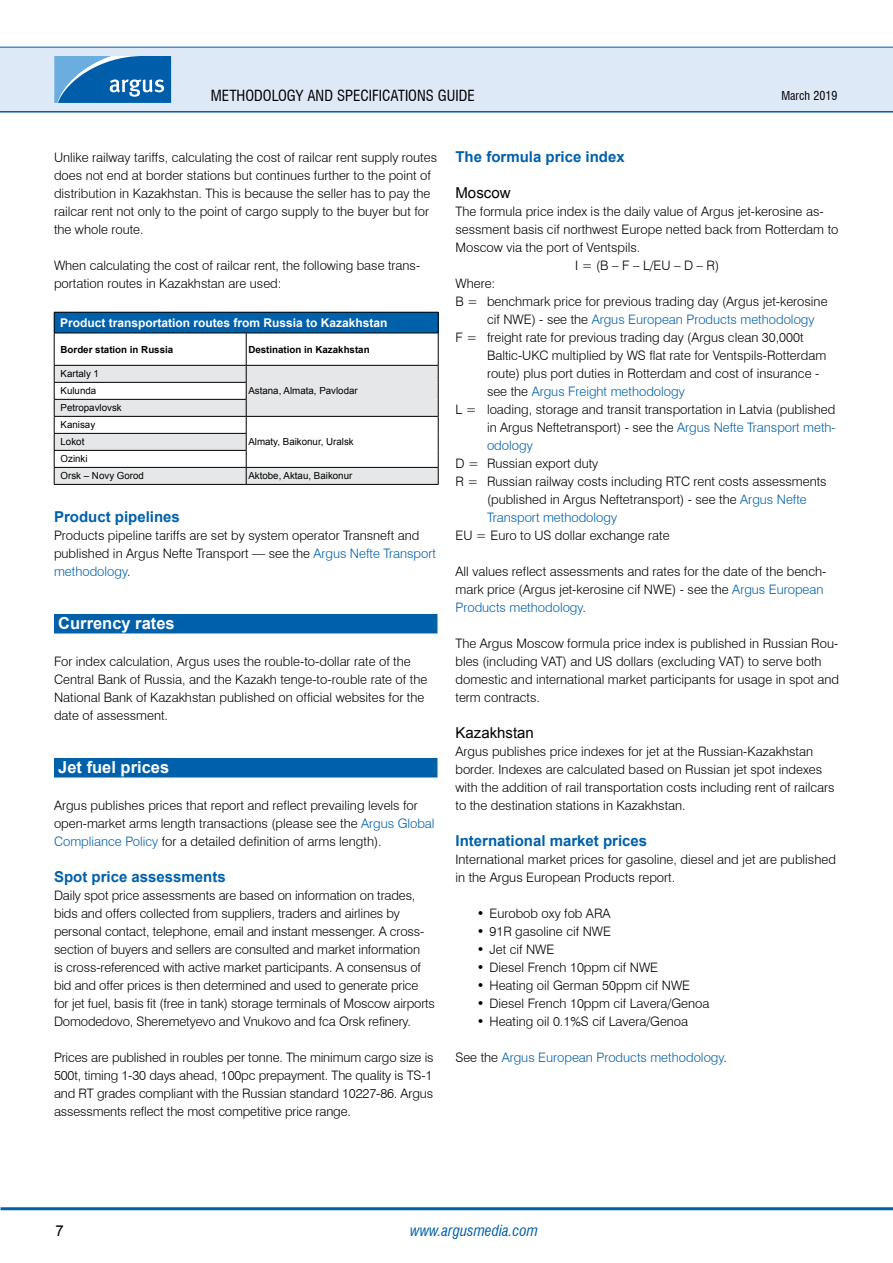
<style>
.page{position:relative;width:893px;height:1263px;background:#fff}
.page>*{position:absolute;margin:0;border:0;box-sizing:border-box;transform-origin:0 0}
.t1{font:700 16.5px "Arial";color:#fff}
.t2{font:700 15px "Arial";color:#0060a9}
.t3{font:condensed 15px "Swiss 721 BT";color:#000}
.t4{font:italic condensed 15px "Swiss 721 BT";color:#0060a9}
.t5{font:15px "Arial";color:#000}
.t6{font:300 13.05px/18px "Swiss 721 BT";color:#000}
.t7{font:300 13.05px "Swiss 721 BT";color:#0060a9}
.t8{font:700 12px "Arial";color:#fff}
.t9{font:condensed 12px "Swiss 721 BT";color:#000}
.t10{font:9.75px/17px "Arial";color:#000}
.t11{font:700 9.75px "Arial";color:#000}
.s1{color:#0060a9}
.s2{color:#000}
</style>
<div class="page">
<hr style="left:0;top:110px;width:893px;height:3px;background:#0060a9">
<div style="left:0;top:47px;width:893px;height:64px;background:#dee9f7"></div>
<hr style="left:0;top:47px;width:893px;height:1px;background:#0060a9">
<svg style="left:54px;top:56px;width:117px;height:47px"></svg>
<hr style="left:1px;top:1207px;width:892px;height:3px;background:#0060a9">
<div style="left:54px;top:614px;width:383px;height:19px;background:#0060a9"></div>
<div style="left:54px;top:758px;width:383px;height:19px;background:#0060a9"></div>
<div style="left:54px;top:312px;width:384px;height:21px;background:#0060a9"></div>
<svg style="left:55px;top:366px;width:383px;height:118px;fill:#e6e7e8"></svg>
<svg style="left:438px;top:312px;width:1px;height:21px"></svg>
<svg style="left:54px;top:313px;width:1px;height:20px"></svg>
<hr style="left:54px;top:312px;width:192px;height:1px;background:#000">
<hr style="left:246px;top:312px;width:192px;height:1px;background:#000">
<hr style="left:54px;top:333px;width:1px;height:32px;background:#000">
<hr style="left:54px;top:333px;width:192px;height:1px;background:#000">
<hr style="left:246px;top:333px;width:1px;height:32px;background:#000">
<hr style="left:438px;top:333px;width:1px;height:32px;background:#000">
<hr style="left:246px;top:333px;width:192px;height:1px;background:#000">
<hr style="left:54px;top:365px;width:192px;height:1px;background:#000">
<hr style="left:246px;top:365px;width:192px;height:1px;background:#000">
<hr style="left:54px;top:382px;width:192px;height:1px;background:#000">
<hr style="left:54px;top:399px;width:192px;height:1px;background:#000">
<hr style="left:54px;top:416px;width:192px;height:1px;background:#000">
<hr style="left:246px;top:416px;width:192px;height:1px;background:#000">
<hr style="left:54px;top:433px;width:192px;height:1px;background:#000">
<hr style="left:54px;top:450px;width:192px;height:1px;background:#000">
<svg style="left:54px;top:365px;width:1px;height:119px"></svg>
<hr style="left:54px;top:467px;width:192px;height:1px;background:#000">
<hr style="left:54px;top:484px;width:192px;height:1px;background:#000">
<svg style="left:246px;top:365px;width:1px;height:119px"></svg>
<svg style="left:438px;top:365px;width:1px;height:119px"></svg>
<hr style="left:246px;top:467px;width:192px;height:1px;background:#000">
<hr style="left:246px;top:484px;width:192px;height:1px;background:#000">
<p class="t3" style="left:211px;top:86px;width:265px">METHODOLOGY AND SPECIFICATIONS GUIDE</p>
<p class="t9" style="left:781px;top:88px;width:58px">MARCH 2019</p>
<p class="t6" style="left:54px;top:148px;width:385px">Unlike railway tariffs, calculating the cost of railcar rent supply routes does not end at border stations but continues further to the point of distribution in Kazakhstan. This is because the seller has to pay the railcar rent not only to the point of cargo supply to the buyer but for the whole route.</p>
<p class="t6" style="left:54px;top:256px;width:368px">When calculating the cost of railcar rent, the following base trans&shy;portation routes in Kazakhstan are used:</p>
<p class="t8" style="left:60px;top:315px;width:329px">Product transportation routes from Russia to Kazakhstan</p>
<p class="t11" style="left:61px;top:343px;width:114px">Border station in Russia</p>
<p class="t11" style="left:248px;top:343px;width:123px">Destination in Kazakhstan</p>
<p class="t10" style="left:61px;top:366px;width:40px">Kartaly 1<br>Kulunda</p>
<p class="t10" style="left:248px;top:383px;width:111px">Astana, Almata, Pavlodar</p>
<p class="t10" style="left:61px;top:400px;width:63px">Petropavlovsk<br>Kanisay<br>Lokot</p>
<p class="t10" style="left:61px;top:451px;width:85px">Ozinki<br>Orsk – Novy Gorod</p>
<p class="t10" style="left:248px;top:434px;width:107px">Almaty, Baikonur, Uralsk</p>
<p class="t10" style="left:248px;top:468px;width:106px">Aktobe, Aktau, Baikonur</p>
<p class="t2" style="left:54px;top:507px;width:127px">Product pipelines</p>
<p class="t6" style="left:54px;top:526px;width:383px">Products pipeline tariffs are set by system operator Transneft and published in Argus Nefte Transport — see the <span class="s1">Argus Nefte Transport methodology</span>.</p>
<p class="t1" style="left:58px;top:613px;width:118px">Currency rates</p>
<p class="t6" style="left:54px;top:652px;width:375px">For index calculation, Argus uses the rouble-to-dollar rate of the Central Bank of Russia, and the Kazakh tenge-to-rouble rate of the National Bank of Kazakhstan published on official websites for the date of assessment.</p>
<p class="t1" style="left:58px;top:757px;width:112px">Jet fuel prices</p>
<p class="t6" style="left:54px;top:796px;width:382px">Argus publishes prices that report and reflect prevailing levels for open-market arms length transactions (please see the <span class="s1">Argus Global<br>Compliance Policy</span> for a detailed definition of arms length).</p>
<p class="t2" style="left:54px;top:867px;width:173px">Spot price assessments</p>
<p class="t6" style="left:54px;top:886px;width:383px">Daily spot price assessments are based on information on trades, bids and offers collected from suppliers, traders and airlines by personal contact, telephone, email and instant messenger. A cross&shy;section of buyers and sellers are consulted and market information<br>is cross-referenced with active market participants. A consensus of bid and offer prices is then determined and used to generate price for jet fuel, basis fit (free in tank) storage terminals of Moscow airports Domodedovo, Sheremetyevo and Vnukovo and fca Orsk refinery.</p>
<p class="t6" style="left:54px;top:1048px;width:381px;text-align:justify">Prices are published in roubles per tonne. The minimum cargo size is 500t, timing 1-30 days ahead, 100pc prepayment. The quality is TS-1 and RT grades compliant with the Russian standard 10227-86. Argus assessments reflect the most competitive price range.</p>
<p class="t2" style="left:455px;top:147px;width:171px">The formula price index</p>
<p class="t5" style="left:455px;top:183px;width:57px">Moscow</p>
<p class="t6" style="left:455px;top:202px;width:370px">The formula price index is the daily value of Argus jet-kerosine as-</p>
<p class="t6" style="left:455px;top:220px;width:384px">sessment basis cif northwest Europe netted back from Rotterdam to</p>
<p class="t6" style="left:455px;top:238px;width:186px">Moscow via the port of Ventspils.</p>
<p class="t6" style="left:575px;top:256px;width:145px">I = (B – F – L/EU – D – R)</p>
<p class="t6" style="left:455px;top:274px;width:41px">Where:</p>
<p class="t6" style="left:455px;top:292px;width:374px">B = benchmark price for previous trading day (Argus jet-kerosine</p>
<p class="t7" style="left:487px;top:311px;width:329px"><span class="s2">cif NWE) - see the</span> Argus European Products methodology</p>
<p class="t6" style="left:455px;top:328px;width:350px">F = freight rate for previous trading day (Argus clean 30,000t</p>
<p class="t6" style="left:487px;top:346px;width:341px">Baltic-UKC multiplied by WS flat rate for Ventspils-Rotterdam</p>
<p class="t6" style="left:487px;top:364px;width:334px">route) plus port duties in Rotterdam and cost of insurance -</p>
<p class="t7" style="left:487px;top:383px;width:199px"><span class="s2">see the</span> Argus Freight methodology</p>
<p class="t6" style="left:455px;top:400px;width:381px">L = loading, storage and transit transportation in Latvia (published</p>
<p class="t6" style="left:487px;top:418px;width:350px">in Argus Neftetransport) - see the <span class="s1">Argus Nefte Transport meth-</span></p>
<p class="t7" style="left:487px;top:437px;width:47px">odology</p>
<p class="t6" style="left:455px;top:454px;width:144px">D = Russian export duty</p>
<p class="t6" style="left:455px;top:472px;width:373px">R = Russian railway costs including RTC rent costs assessments</p>
<p class="t6" style="left:487px;top:490px;width:321px">(published in Argus Neftetransport) - see the <span class="s1">Argus Nefte</span></p>
<p class="t7" style="left:487px;top:509px;width:132px">Transport methodology</p>
<p class="t6" style="left:455px;top:526px;width:216px">EU = Euro to US dollar exchange rate</p>
<p class="t6" style="left:455px;top:562px;width:372px">All values reflect assessments and rates for the date of the bench&shy;mark price (Argus jet-kerosine cif NWE) - see the <span class="s1">Argus European<br>Products methodology</span>.</p>
<p class="t6" style="left:455px;top:634px;width:385px">The Argus Moscow formula price index is published in Russian Rou&shy;bles (including VAT) and US dollars (excluding VAT) to serve both domestic and international market participants for usage in spot and term contracts.</p>
<p class="t5" style="left:455px;top:723px;width:80px">Kazakhstan</p>
<p class="t6" style="left:455px;top:742px;width:381px">Argus publishes price indexes for jet at the Russian-Kazakhstan border. Indexes are calculated based on Russian jet spot indexes with the addition of rail transportation costs including rent of railcars to the destination stations in Kazakhstan.</p>
<p class="t2" style="left:455px;top:831px;width:193px">International market prices</p>
<p class="t6" style="left:455px;top:850px;width:382px">International market prices for gasoline, diesel and jet are published in the Argus European Products report.</p>
<p class="t6" style="left:477px;top:904px;width:135px">• Eurobob oxy fob ARA</p>
<p class="t6" style="left:477px;top:922px;width:136px">• 91R gasoline cif NWE</p>
<p class="t6" style="left:477px;top:940px;width:79px">• Jet cif NWE</p>
<p class="t6" style="left:477px;top:958px;width:183px">• Diesel French 10ppm cif NWE</p>
<p class="t6" style="left:477px;top:976px;width:215px">• Heating oil German 50ppm cif NWE</p>
<p class="t6" style="left:477px;top:994px;width:234px">• Diesel French 10ppm cif Lavera/Genoa</p>
<p class="t6" style="left:477px;top:1012px;width:213px">• Heating oil 0.1%S cif Lavera/Genoa</p>
<p class="t7" style="left:455px;top:1049px;width:273px"><span class="s2">See the</span> Argus European Products methodology<span class="s2">.</span></p>
<p class="t5" style="left:55px;top:1220px;width:10px">7</p>
<p class="t4" style="left:410px;top:1221px;width:129px">www.argusmedia.com</p>
</div>
